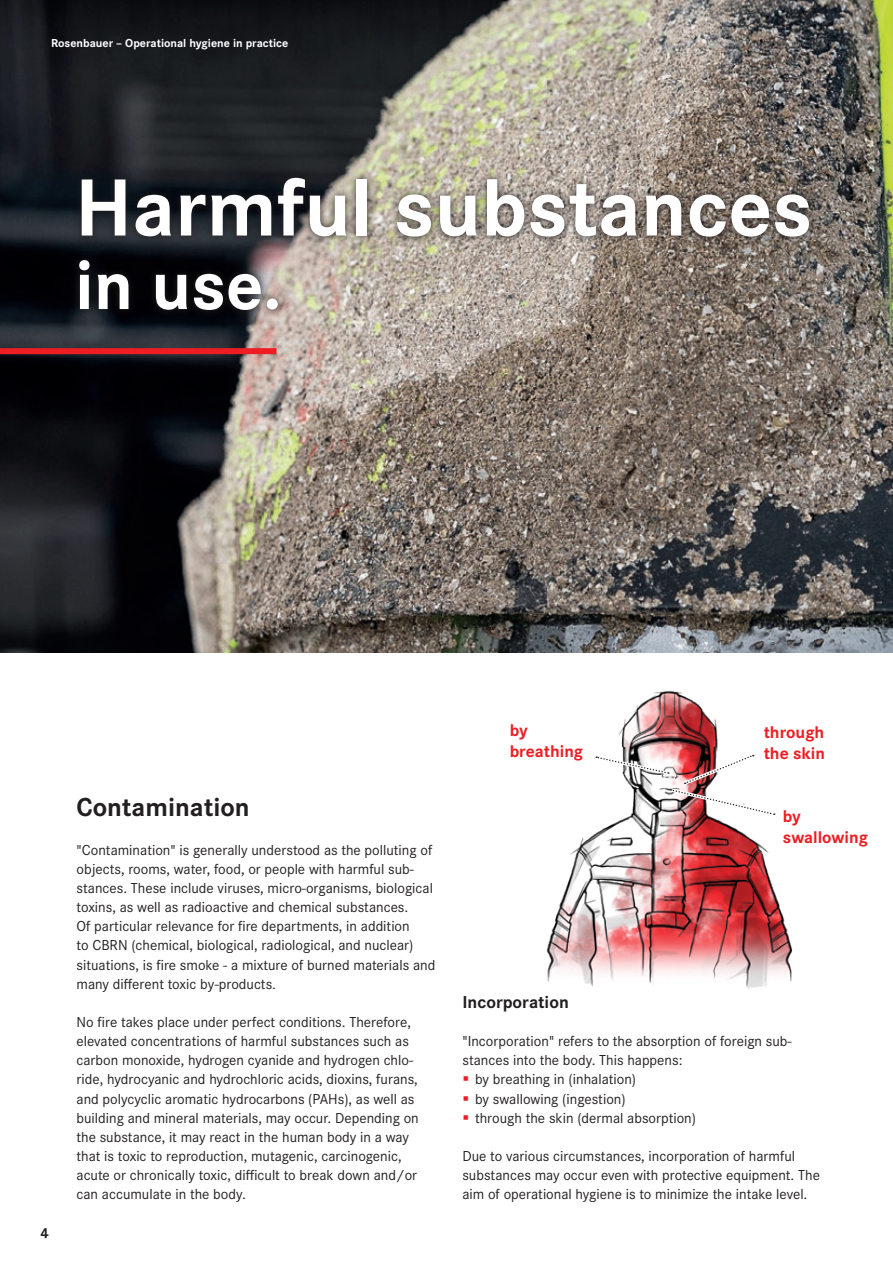
<style>
.page{position:relative;width:893px;height:1263px;background:#fff}
.page>*{position:absolute;margin:0;border:0;box-sizing:border-box;transform-origin:0 0}
.t1{font:700 84px "Corporate S";color:#fff}
.t2{font:700 72px "Corporate S";color:#fff}
.t3{font:700 27px "Corporate S";color:#231f20}
.t4{font:700 18px "Corporate S";color:#231f20}
.t5{font:700 17.55px/21px "Corporate S";color:#ee1d23}
.t6{font:15px/19.2px "Corporate S";color:#231f20}
.t7{font:700 15px "Corporate S";color:#231f20}
.t8{font:700 12px "Corporate S";color:#fff}
</style>
<div class="page">
<img style="left:0;top:0;width:893px;height:653px">
<svg style="left:71px;top:170px;width:746px;height:148px;background:#6e6862"></svg>
<div style="left:0;top:348px;width:276px;height:6px;background:#ee1d23"></div>
<img style="left:546px;top:690px;width:247px;height:299px">
<svg style="left:591px;top:751px;width:184px;height:64px"></svg>
<p class="t8" style="left:51px;top:36px;width:239px">Rosenbauer – Operational hygiene in practice</p>
<h1 class="t1" style="left:75px;top:159px;width:739px">Harmful substances</h1>
<h2 class="t2" style="left:75px;top:244px;width:208px">in use.</h2>
<p class="t7" style="left:40px;top:1224px;width:10px">4</p>
<h3 class="t3" style="left:77px;top:792px;width:175px">Contamination</h3>
<p class="t6" style="left:77px;top:840px;width:360px">"Contamination" is generally understood as the polluting of objects, rooms, water, food, or people with harmful sub&shy;stances. These include viruses, micro-organisms, biological toxins, as well as radioactive and chemical substances.<br>Of particular relevance for fire departments, in addition<br>to CBRN (chemical, biological, radiological, and nuclear) situations, is fire smoke - a mixture of burned materials and many different toxic by-products.</p>
<p class="t6" style="left:77px;top:1012px;width:344px">No fire takes place under perfect conditions. Therefore, elevated concentrations of harmful substances such as carbon monoxide, hydrogen cyanide and hydrogen chlo&shy;ride, hydrocyanic and hydrochloric acids, dioxins, furans, and polycyclic aromatic hydrocarbons (PAHs), as well as building and mineral materials, may occur. Depending on the substance, it may react in the human body in a way that is toxic to reproduction, mutagenic, carcinogenic, acute or chronically toxic, difficult to break down and/or can accumulate in the body.</p>
<p class="t5" style="left:510px;top:720px;width:75px">by breathing</p>
<p class="t5" style="left:764px;top:722px;width:63px">through the skin</p>
<p class="t5" style="left:783px;top:806px;width:87px">by swallowing</p>
<p class="t4" style="left:462px;top:991px;width:108px">Incorporation</p>
<p class="t6" style="left:462px;top:1032px;width:331px">"Incorporation" refers to the absorption of foreign sub-</p>
<p class="t6" style="left:462px;top:1051px;width:222px">stances into the body. This happens:</p>
<p class="t6" style="left:475px;top:1070px;width:162px">by breathing in (inhalation)</p>
<p class="t6" style="left:475px;top:1089px;width:152px">by swallowing (ingestion)</p>
<p class="t6" style="left:475px;top:1108px;width:222px">through the skin (dermal absorption)</p>
<p class="t6" style="left:462px;top:1146px;width:359px">Due to various circumstances, incorporation of harmful substances may occur even with protective equipment. The aim of operational hygiene is to minimize the intake level.</p>
</div>
